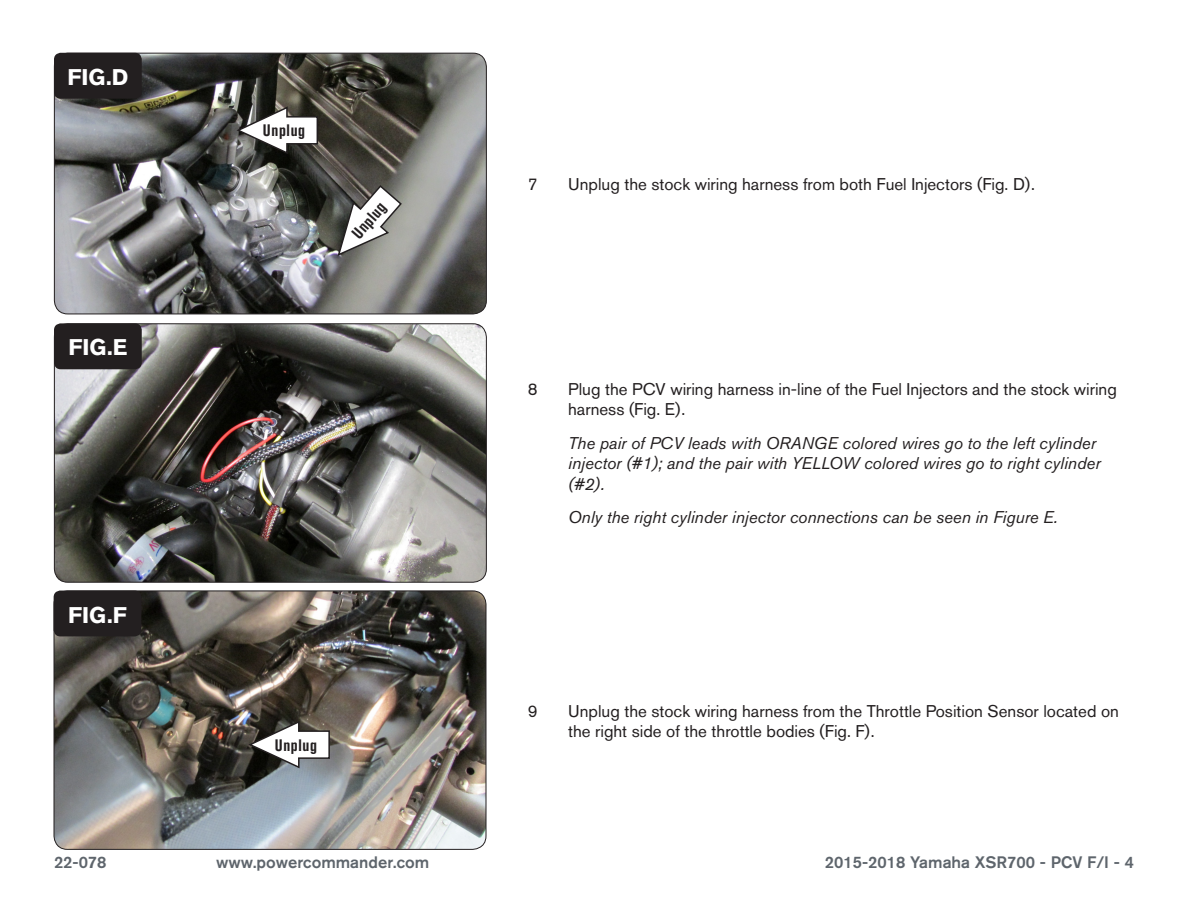
<style>
.page{position:relative;width:1188px;height:918px;background:#fff}
.page>*{position:absolute;margin:0;border:0;box-sizing:border-box;transform-origin:0 0}
.t1{font:700 22.5px "Akzidenz Grotesk BQ";color:#fff}
.Bodycopy{font:16.8px/20.2px "Akzidenz Grotesk BQ";color:#231f20}
.Bodycopy-2{font:italic 16.8px/20.2px "Akzidenz Grotesk BQ";color:#231f20}
.t2{font:500 16.5px "Akzidenz Grotesk BQ";color:#5e656c}
.Callouts{font:700 condensed 16.5px "Akzidenz Grotesk BQ";letter-spacing:.04em;color:#231f20}
</style>
<div class="page">
<img style="left:54px;top:53px;width:432px;height:261px">
<div style="left:54px;top:53px;width:433px;height:261px;border:1px solid #231f20;border-radius:14px"></div>
<img style="left:54px;top:591px;width:432px;height:258px">
<div style="left:54px;top:591px;width:432px;height:259px;border:1px solid #231f20;border-radius:14px"></div>
<div style="left:54px;top:591px;width:87px;height:45px;background:#231f20;border-radius:7px"></div>
<div style="left:54px;top:53px;width:88px;height:46px;background:#231f20;border-radius:7px"></div>
<img style="left:54px;top:324px;width:431px;height:257px">
<div style="left:54px;top:323px;width:433px;height:260px;border:1px solid #231f20;border-radius:14px"></div>
<div style="left:54px;top:323px;width:88px;height:46px;background:#231f20;border-radius:7px"></div>
<svg style="left:336px;top:184px;width:67px;height:73px"></svg>
<svg style="left:235px;top:106px;width:84px;height:49px"></svg>
<svg style="left:247px;top:720px;width:84px;height:50px"></svg>
<p class="t1" style="left:67px;top:64px;width:62px">FIG.D</p>
<p class="t1" style="left:68px;top:335px;width:61px">FIG.E</p>
<p class="t1" style="left:68px;top:602px;width:60px">FIG.F</p>
<p class="Callouts" style="left:263px;top:121px;width:44px">Unplug</p>
<p class="Callouts" style="left:348px;top:230px;width:44px;rotate:-49deg">Unplug</p>
<p class="Callouts" style="left:275px;top:735px;width:44px">Unplug</p>
<p class="Bodycopy" style="left:528px;top:174px;width:11px">7</p>
<p class="Bodycopy" style="left:568px;top:174px;width:468px">Unplug the stock wiring harness from both Fuel Injectors (Fig. D).</p>
<p class="Bodycopy" style="left:528px;top:379px;width:11px">8</p>
<p class="Bodycopy" style="left:568px;top:379px;width:550px">Plug the PCV wiring harness in-line of the Fuel Injectors and the stock wiring harness (Fig. E).</p>
<p class="Bodycopy-2" style="left:568px;top:433px;width:534px">The pair of PCV leads with ORANGE colored wires go to the left cylinder injector (#1); and the pair with YELLOW colored wires go to right cylinder (#2).</p>
<p class="Bodycopy-2" style="left:568px;top:507px;width:491px">Only the right cylinder injector connections can be seen in Figure E.</p>
<p class="Bodycopy" style="left:528px;top:701px;width:11px">9</p>
<p class="Bodycopy" style="left:568px;top:701px;width:552px">Unplug the stock wiring harness from the Throttle Position Sensor located on the right side of the throttle bodies (Fig. F).</p>
<p class="t2" style="left:54px;top:852px;width:54px">22-078</p>
<p class="t2" style="left:216px;top:852px;width:215px">www.powercommander.com</p>
<p class="t2" style="left:825px;top:852px;width:311px">2015-2018 Yamaha XSR700 - PCV F/I - 4</p>
</div>
